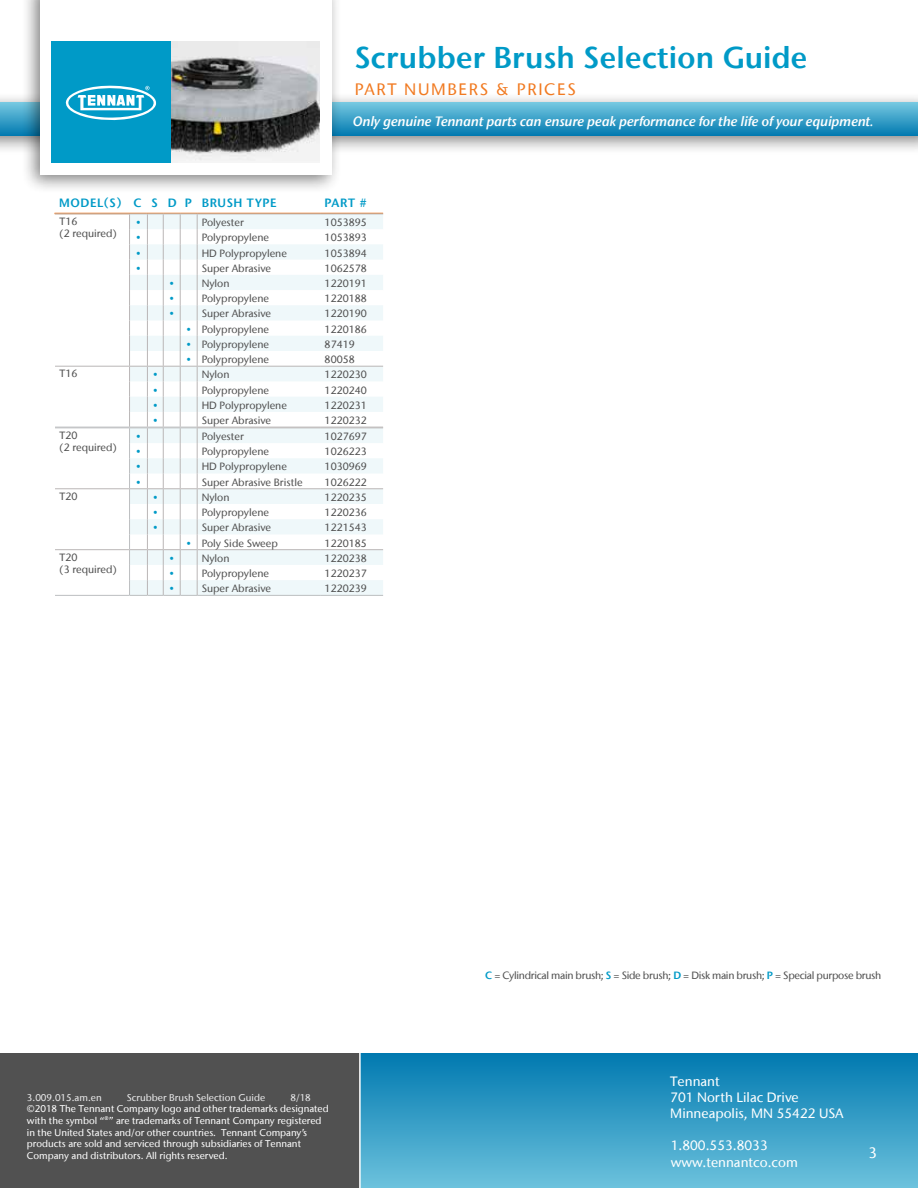
<style>
.page{position:relative;width:918px;height:1188px;background:#fff}
.page>*{position:absolute;margin:0;border:0;box-sizing:border-box;transform-origin:0 0}
.t1{font:600 30px "Stone Sans IIITC Com";letter-spacing:.01em;color:#009ac7}
.t2{font:500 16.5px "Stone Sans IIITC Com";letter-spacing:.1em;color:#f17a21}
.t3{font:500 15px "Stone Sans IIITC Com";color:#fff}
.t4{font:500 13.5px/16.2px "Stone Sans IIITC Com";color:#fff}
.t5{font:italic 600 13.5px "Stone Sans IIITC Com";color:#fff}
.t6{font:600 12px "Stone Sans IIITC Com";letter-spacing:.05em;color:#009ac7}
.t7{font:500 10.5px/12px "Stone Sans IIITC Com";color:#515151}
.t8{font:500 10.5px "Stone Sans IIITC Com";letter-spacing:-.03em;color:#515151}
.t9{font:500 10.5px "Stone Sans IIITC Com";color:#009ac7}
.t10{font:500 9.75px/11.7px "Stone Sans IIITC Com";color:#fff}
.t11{font:500 9.75px "Stone Sans IIITC Com";color:#ebebec}
.s1{color:#009ac7}
.s2{font-weight:600;color:#009ac7}
</style>
<div class="page">
<div style="left:0;top:92px;width:918px;height:63px;background:#000;opacity:.5"></div>
<svg style="left:0;top:102px;width:918px;height:33px;background:#3da2c9"></svg>
<div style="left:20px;top:0;width:322px;height:194px;background:#000;opacity:.5"></div>
<div style="left:40px;top:0;width:292px;height:174px;background:#fff"></div>
<img style="left:171px;top:41px;width:148px;height:122px">
<div style="left:51px;top:41px;width:120px;height:122px;background:#009ac7"></div>
<svg style="left:65px;top:85px;width:92px;height:36px"></svg>
<hr style="left:55px;top:213px;width:74px;height:1px;background:#f17a21">
<hr style="left:55px;top:214px;width:75px;height:1px;background:#bcbec0">
<hr style="left:55px;top:366px;width:75px;height:1px;background:#bab6b6">
<hr style="left:55px;top:427px;width:75px;height:1px;background:#bcbec0">
<hr style="left:55px;top:595px;width:75px;height:1px;background:#bcbec0">
<hr style="left:55px;top:488px;width:75px;height:1px;background:#bab6b6">
<hr style="left:55px;top:549px;width:75px;height:1px;background:#bab6b6">
<svg style="left:129px;top:213px;width:254px;height:383px"></svg>
<div style="left:336px;top:1053px;width:582px;height:135px;background:linear-gradient(to bottom,#0079b0,#6cc2dd)"></div>
<div style="left:0;top:1053px;width:360px;height:135px;background:#515151"></div>
<hr style="left:359px;top:1053px;width:2px;height:135px;background:#fff">
<h1 class="t1" style="left:355px;top:38px;width:454px">Scrubber Brush Selection Guide</h1>
<h2 class="t2" style="left:355px;top:78px;width:223px">PART NUMBERS &amp; PRICES</h2>
<p class="t5" style="left:353px;top:112px;width:522px">Only genuine Tennant parts can ensure peak performance for the life of your equipment.</p>
<p class="t6" style="left:59px;top:195px;width:219px">MODEL(S) C S D P BRUSH TYPE</p>
<p class="t6" style="left:325px;top:195px;width:44px">PART #</p>
<p class="t7" style="left:60px;top:215px;width:59px">T16<br>(2 required)</p>
<p class="t9" style="left:136px;top:216px;width:7px">•</p>
<p class="t7" style="left:202px;top:216px;width:44px">Polyester</p>
<p class="t7" style="left:325px;top:216px;width:44px">1053895</p>
<p class="t9" style="left:136px;top:231px;width:7px">•</p>
<p class="t7" style="left:202px;top:232px;width:69px">Polypropylene</p>
<p class="t7" style="left:325px;top:232px;width:44px">1053893</p>
<p class="t9" style="left:136px;top:246px;width:7px">•</p>
<p class="t7" style="left:202px;top:247px;width:87px">HD Polypropylene</p>
<p class="t7" style="left:325px;top:247px;width:44px">1053894</p>
<p class="t9" style="left:136px;top:262px;width:7px">•</p>
<p class="t7" style="left:202px;top:262px;width:71px">Super Abrasive</p>
<p class="t7" style="left:325px;top:262px;width:44px">1062578</p>
<p class="t9" style="left:169px;top:277px;width:7px">•</p>
<p class="t7" style="left:202px;top:277px;width:29px">Nylon</p>
<p class="t7" style="left:325px;top:277px;width:44px">1220191</p>
<p class="t9" style="left:169px;top:292px;width:7px">•</p>
<p class="t7" style="left:202px;top:292px;width:69px">Polypropylene</p>
<p class="t7" style="left:325px;top:292px;width:44px">1220188</p>
<p class="t9" style="left:169px;top:307px;width:7px">•</p>
<p class="t7" style="left:202px;top:308px;width:71px">Super Abrasive</p>
<p class="t7" style="left:325px;top:308px;width:44px">1220190</p>
<p class="t7" style="left:186px;top:323px;width:85px"><span class="s1">•</span> Polypropylene</p>
<p class="t7" style="left:325px;top:323px;width:44px">1220186</p>
<p class="t7" style="left:186px;top:338px;width:85px"><span class="s1">•</span> Polypropylene</p>
<p class="t7" style="left:325px;top:338px;width:32px">87419</p>
<p class="t7" style="left:186px;top:353px;width:85px"><span class="s1">•</span> Polypropylene</p>
<p class="t7" style="left:325px;top:353px;width:32px">80058</p>
<p class="t7" style="left:60px;top:368px;width:19px">T16</p>
<p class="t9" style="left:153px;top:368px;width:7px">•</p>
<p class="t7" style="left:202px;top:369px;width:29px">Nylon</p>
<p class="t7" style="left:325px;top:369px;width:44px">1220230</p>
<p class="t9" style="left:153px;top:383px;width:7px">•</p>
<p class="t7" style="left:202px;top:384px;width:69px">Polypropylene</p>
<p class="t7" style="left:325px;top:384px;width:44px">1220240</p>
<p class="t9" style="left:153px;top:399px;width:7px">•</p>
<p class="t7" style="left:202px;top:399px;width:87px">HD Polypropylene</p>
<p class="t7" style="left:325px;top:399px;width:44px">1220231</p>
<p class="t9" style="left:153px;top:414px;width:7px">•</p>
<p class="t7" style="left:202px;top:414px;width:71px">Super Abrasive</p>
<p class="t7" style="left:325px;top:414px;width:44px">1220232</p>
<p class="t7" style="left:60px;top:429px;width:59px">T20<br>(2 required)</p>
<p class="t9" style="left:136px;top:430px;width:7px">•</p>
<p class="t7" style="left:202px;top:430px;width:44px">Polyester</p>
<p class="t7" style="left:325px;top:430px;width:44px">1027697</p>
<p class="t9" style="left:136px;top:445px;width:7px">•</p>
<p class="t7" style="left:202px;top:445px;width:69px">Polypropylene</p>
<p class="t7" style="left:325px;top:445px;width:44px">1026223</p>
<p class="t9" style="left:136px;top:460px;width:7px">•</p>
<p class="t7" style="left:202px;top:461px;width:87px">HD Polypropylene</p>
<p class="t7" style="left:325px;top:461px;width:44px">1030969</p>
<p class="t9" style="left:136px;top:475px;width:7px">•</p>
<p class="t7" style="left:202px;top:476px;width:103px">Super Abrasive Bristle</p>
<p class="t7" style="left:325px;top:476px;width:44px">1026222</p>
<p class="t7" style="left:60px;top:490px;width:19px">T20</p>
<p class="t9" style="left:153px;top:491px;width:7px">•</p>
<p class="t7" style="left:202px;top:491px;width:29px">Nylon</p>
<p class="t7" style="left:325px;top:491px;width:44px">1220235</p>
<p class="t9" style="left:153px;top:506px;width:7px">•</p>
<p class="t7" style="left:202px;top:506px;width:69px">Polypropylene</p>
<p class="t7" style="left:325px;top:506px;width:44px">1220236</p>
<p class="t9" style="left:153px;top:521px;width:7px">•</p>
<p class="t7" style="left:202px;top:522px;width:71px">Super Abrasive</p>
<p class="t7" style="left:325px;top:522px;width:44px">1221543</p>
<p class="t7" style="left:186px;top:537px;width:93px"><span class="s1">•</span> Poly Side Sweep</p>
<p class="t7" style="left:325px;top:537px;width:44px">1220185</p>
<p class="t7" style="left:60px;top:551px;width:59px">T20<br>(3 required)</p>
<p class="t9" style="left:169px;top:552px;width:7px">•</p>
<p class="t7" style="left:202px;top:552px;width:29px">Nylon</p>
<p class="t7" style="left:325px;top:552px;width:44px">1220238</p>
<p class="t9" style="left:169px;top:567px;width:7px">•</p>
<p class="t7" style="left:202px;top:567px;width:69px">Polypropylene</p>
<p class="t7" style="left:325px;top:567px;width:44px">1220237</p>
<p class="t9" style="left:169px;top:582px;width:7px">•</p>
<p class="t7" style="left:202px;top:582px;width:71px">Super Abrasive</p>
<p class="t7" style="left:325px;top:582px;width:44px">1220239</p>
<p class="t11" style="left:27px;top:1091px;width:76px">3.009.015.am.en</p>
<p class="t11" style="left:127px;top:1091px;width:140px">Scrubber Brush Selection Guide</p>
<p class="t11" style="left:290px;top:1091px;width:22px">8/18</p>
<p class="t10" style="left:27px;top:1103px;width:303px">©2018 The Tennant Company logo and other trademarks designated with the symbol “®” are trademarks of Tennant Company registered in the United States and/or other countries. Tennant Company’s products are sold and serviced through subsidiaries of Tennant Company and distributors. All rights reserved.</p>
<p class="t8" style="left:485px;top:969px;width:398px"><span class="s2">C</span> = Cylindrical main brush; <span class="s2">S</span> = Side brush; <span class="s2">D</span> = Disk main brush; <span class="s2">P</span> = Special purpose brush</p>
<p class="t4" style="left:670px;top:1073px;width:175px">Tennant<br>701 North Lilac Drive<br>Minneapolis, MN 55422 USA</p>
<p class="t4" style="left:671px;top:1137px;width:129px">1.800.553.8033 www.tennantco.com</p>
<h3 class="t3" style="left:868px;top:1144px;width:10px">3</h3>
</div>
